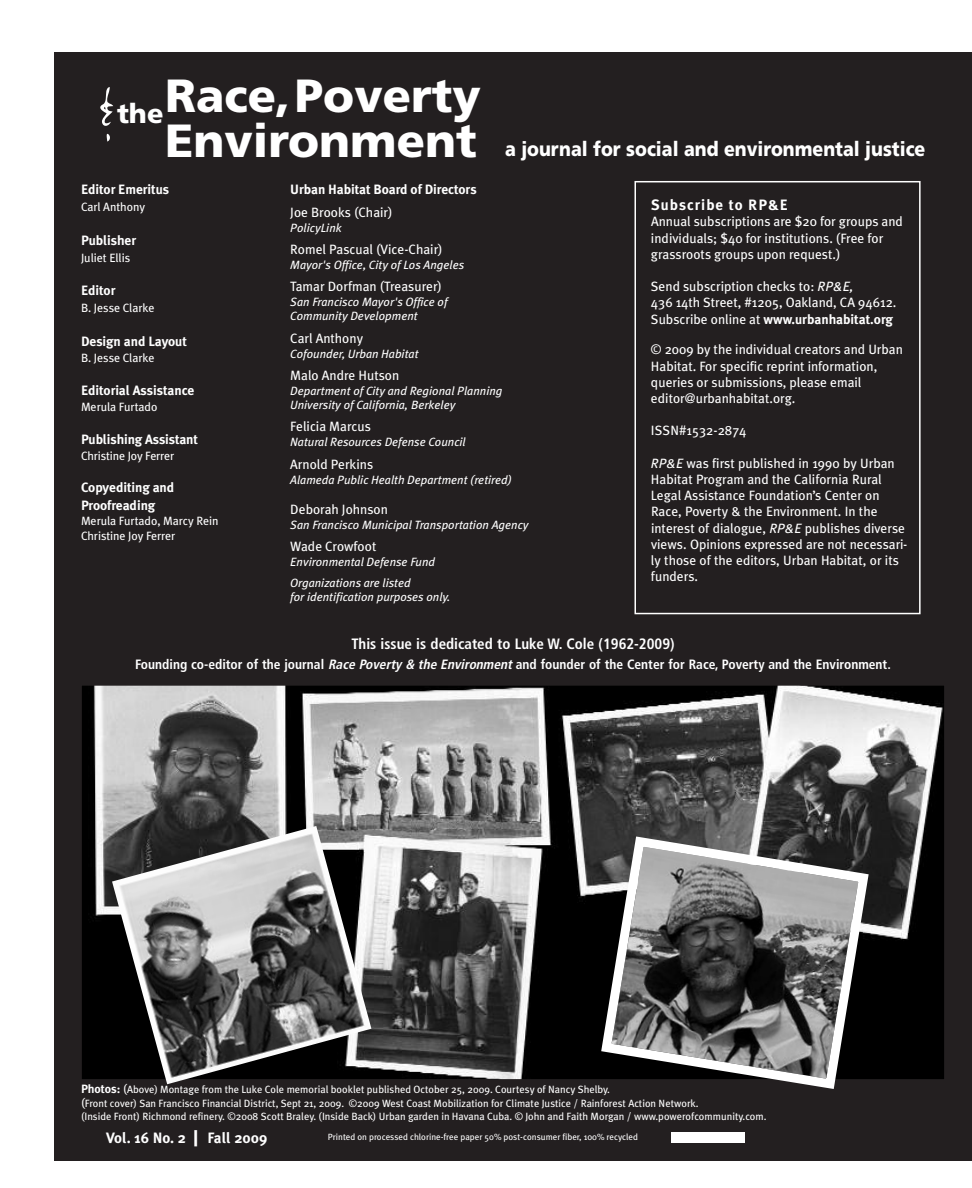
<style>
.page{position:relative;width:972px;height:1188px;background:#fff}
.page>*{position:absolute;margin:0;border:0;box-sizing:border-box;transform-origin:0 0}
.t1{font:60px "Nicole";color:#fff}
.t2{font:900 46.5px/45px "Frutiger";color:#fff}
.t3{font:900 27px "Frutiger";color:#fff}
.t4{font:900 20.25px "Frutiger";color:#fff;scale:.88 1}
.t5{font:700 condensed 15px "Frutiger";color:#fff}
.t6{font:700 15px "Meta Plus";color:#fff}
.t7{font:700 15px "Meta Plus";letter-spacing:.07em;color:#fff}
.t8{font:13.5px/16.2px "Meta Plus";color:#fff}
.t9{font:700 13.5px/17.4px "Meta Plus";letter-spacing:-.005em;color:#fff}
.t10{font:700 condensed 13.5px "Frutiger";color:#fff}
.t11{font:italic 12px/14.4px "Meta Plus";color:#fff}
.t12{font:12px/14.4px "Meta Plus";letter-spacing:-.005em;color:#fff}
.t13{font:10.5px/14.5px "Meta Plus";color:#fff}
.t14{font:9px "Meta Plus";color:#fff}
.s1{font-style:italic}
.s2{font-weight:700}
.s3{font-weight:700;font-size:12px}
.s4{font-size:12px}
.s5{font-size:21px}
</style>
<div class="page">
<div style="left:54px;top:65px;width:918px;height:1096px;background:#231f20"></div>
<div style="left:634px;top:181px;width:287px;height:433px;border:2px solid #fff"></div>
<div style="left:54px;top:52px;width:918px;height:22px;background:#231f20"></div>
<img style="left:671px;top:1132px;width:73px;height:11px">
<img style="left:83px;top:687px;width:860px;height:391px">
<img style="left:112px;top:826px;width:259px;height:258px">
<svg style="left:596px;top:831px;width:278px;height:258px;background:#656565"></svg>
<h2 class="t2" style="left:165px;top:77px;width:317px">Race,Poverty<br>Environment</h2>
<h1 class="t1" style="left:96px;top:66px;width:19px">&amp;</h1>
<h3 class="t3" style="left:117px;top:103px;width:48px">the</h3>
<h3 class="t4" style="left:505px;top:141px;width:479px">a journal for social and environmental justice</h3>
<p class="t9" style="left:81px;top:181px;width:90px">Editor Emeritus</p>
<p class="t12" style="left:81px;top:200px;width:66px">Carl Anthony</p>
<p class="t9" style="left:81px;top:231px;width:57px">Publisher</p>
<p class="t12" style="left:81px;top:250px;width:51px">Juliet Ellis</p>
<p class="t9" style="left:81px;top:282px;width:36px">Editor</p>
<p class="t12" style="left:81px;top:301px;width:75px">B. Jesse Clarke</p>
<p class="t9" style="left:81px;top:332px;width:107px">Design and Layout</p>
<p class="t12" style="left:81px;top:351px;width:75px">B. Jesse Clarke</p>
<p class="t9" style="left:81px;top:381px;width:115px">Editorial Assistance</p>
<p class="t12" style="left:81px;top:400px;width:78px">Merula Furtado</p>
<p class="t9" style="left:81px;top:430px;width:118px">Publishing Assistant</p>
<p class="t12" style="left:81px;top:449px;width:95px">Christine Joy Ferrer</p>
<p class="t9" style="left:81px;top:479px;width:95px">Copyediting and<br>Proofreading</p>
<p class="t12" style="left:81px;top:514px;width:139px">Merula Furtado, Marcy Rein<br>Christine Joy Ferrer</p>
<p class="t9" style="left:290px;top:181px;width:188px">Urban Habitat Board of Directors</p>
<p class="t8" style="left:290px;top:204px;width:104px">Joe Brooks (Chair)</p>
<p class="t11" style="left:290px;top:220px;width:53px">PolicyLink</p>
<p class="t8" style="left:290px;top:241px;width:154px">Romel Pascual (Vice-Chair)</p>
<p class="t11" style="left:290px;top:257px;width:175px">Mayor's Office, City of Los Angeles</p>
<p class="t8" style="left:290px;top:278px;width:153px">Tamar Dorfman (Treasurer)</p>
<p class="t11" style="left:290px;top:295px;width:159px">San Francisco Mayor's Office of<br>Community Development</p>
<p class="t8" style="left:290px;top:330px;width:74px">Carl Anthony</p>
<p class="t11" style="left:290px;top:346px;width:130px">Cofounder, Urban Habitat</p>
<p class="t8" style="left:290px;top:367px;width:111px">Malo Andre Hutson</p>
<p class="t11" style="left:290px;top:383px;width:214px">Department of City and Regional Planning<br>University of California, Berkeley</p>
<p class="t8" style="left:290px;top:419px;width:82px">Felicia Marcus</p>
<p class="t11" style="left:290px;top:435px;width:177px">Natural Resources Defense Council</p>
<p class="t8" style="left:290px;top:456px;width:84px">Arnold Perkins</p>
<p class="t11" style="left:290px;top:472px;width:223px">Alameda Public Health Department (retired)</p>
<p class="t8" style="left:290px;top:501px;width:99px">Deborah Johnson</p>
<p class="t11" style="left:290px;top:517px;width:240px">San Francisco Municipal Transportation Agency</p>
<p class="t8" style="left:290px;top:538px;width:88px">Wade Crowfoot</p>
<p class="t11" style="left:290px;top:551px;width:146px;line-height:21px">Environmental Defense Fund<br>Organizations are listed</p>
<p class="t11" style="left:290px;top:590px;width:162px">for identification purposes only.</p>
<p class="t7" style="left:651px;top:196px;width:138px">Subscribe to RP&amp;E</p>
<p class="t8" style="left:651px;top:214px;width:253px">Annual subscriptions are $20 for groups and individuals; $40 for institutions. (Free for grassroots groups upon request.)</p>
<p class="t8" style="left:651px;top:278px;width:247px">Send subscription checks to: <span class="s1">RP&amp;E,<br></span>436 14th Street, #1205, Oakland, CA 94612.<br>Subscribe online at <span class="s2">www.urbanhabitat.org</span></p>
<p class="t8" style="left:651px;top:342px;width:253px">© 2009 by the individual creators and Urban Habitat. For specific reprint information, queries or submissions, please email editor@urbanhabitat.org.</p>
<p class="t8" style="left:651px;top:423px;width:97px">ISSN#1532-2874</p>
<p class="t8" style="left:651px;top:455px;width:258px"><span class="s1">RP&amp;E</span> was first published in 1990 by Urban Habitat Program and the California Rural Legal Assistance Foundation’s Center on Race, Poverty &amp; the Environment. In the interest of dialogue, <span class="s1">RP&amp;E</span> publishes diverse views. Opinions expressed are not necessari&shy;ly those of the editors, Urban Habitat, or its funders.</p>
<p class="t5" style="left:351px;top:638px;width:325px">This issue is dedicated to Luke W. Cole (1962-2009)</p>
<p class="t10" style="left:135px;top:659px;width:757px">Founding co-editor of the journal <span class="s1">RacePoverty &amp;theEnvironment</span>and founder of the Center for Race, Poverty and the Environment.</p>
<p class="t13" style="left:81px;top:1082px;width:619px"><span class="s3">Photos:</span> <span class="s4">(</span>Above) Montage from the Luke Cole memorial booklet published October 25, 2009. Courtesy of Nancy Shelby.<br><span class="s4">(</span>Front cover) San Francisco Financial District, Sept 21, 2009. ©2009 West Coast Mobilization for Climate Justice / Rainforest Action Network.</p>
<p class="t13" style="left:81px;top:1110px;width:687px">(Inside Front) Richmond refinery. ©2008 Scott Braley. (Inside Back) Urban garden in Havana Cuba. © John and Faith Morgan / www.powerofcommunity.com.</p>
<p class="t6" style="left:106px;top:1129px;width:163px">Vol. 16 No. 2 <span class="s5">|</span> Fall 2009</p>
<p class="t14" style="left:328px;top:1131px;width:312px">Printed on processed chlorine-free paper 50% post-consumer fiber, 100% recycled</p>
</div>
